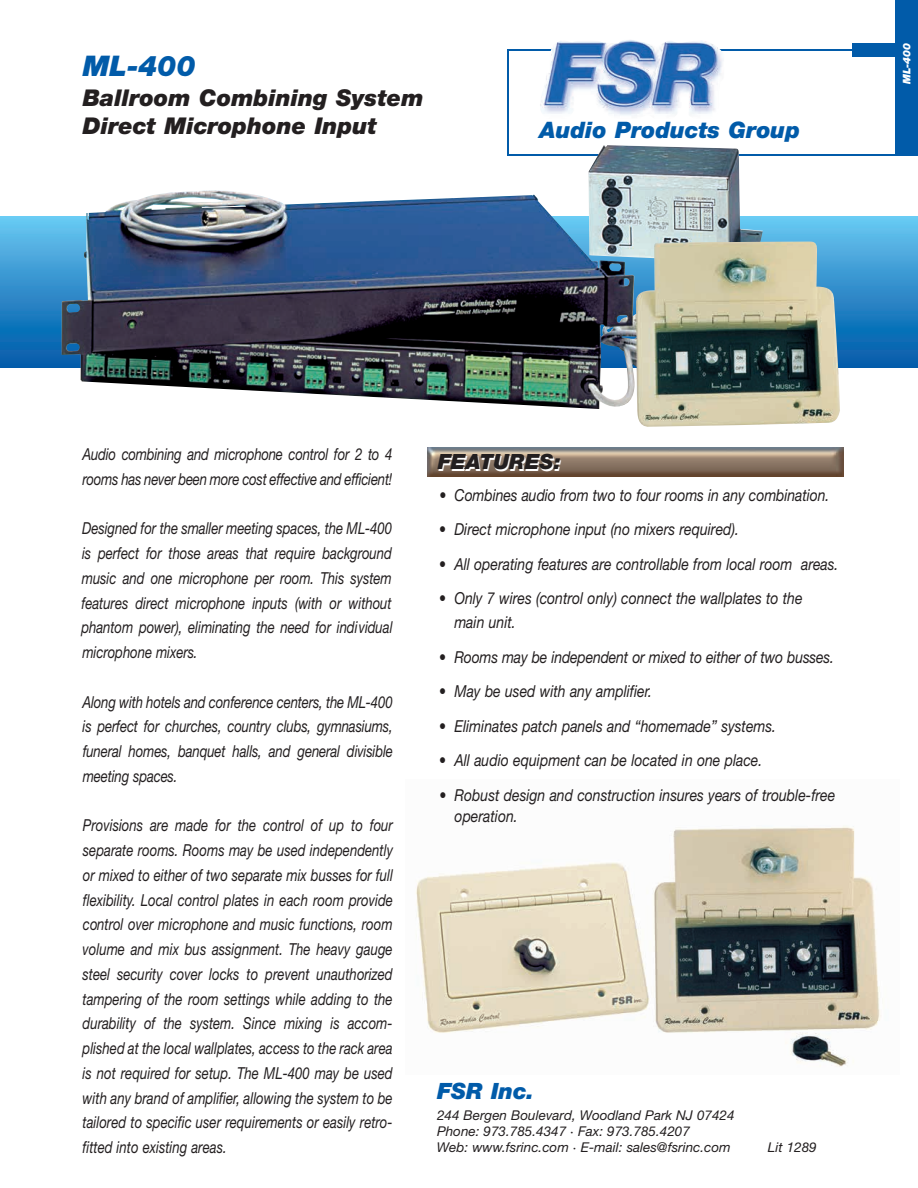
<style>
.page{position:relative;width:918px;height:1188px;background:#fff}
.page>*{position:absolute;margin:0;border:0;box-sizing:border-box;transform-origin:0 0}
.t1{font:italic 900 28.5px "Helvetica Neue";color:#015ba9}
.t2{font:italic 900 23.1px/27.8px "Helvetica Neue";color:#231f20}
.t3{font:italic 900 22.65px "Helvetica Neue";color:#015ba9}
.t4{font:italic 900 22.5px "Helvetica Neue";color:#015ba9}
.t5{font:italic 900 21px "Helvetica Neue";color:#231f20}
.t6{font:italic 16.5px/24.8px "Helvetica Neue";color:#231f20;text-align:justify;scale:.8 1}
.t7{font:italic 16.5px/24px "Helvetica Neue";color:#231f20;scale:.85 1}
.t8{font:italic 13.5px/16.2px "Helvetica Neue";color:#231f20}
.t9{font:italic 900 10.5px "Helvetica Neue";color:#fff}
</style>
<div class="page">
<hr style="left:507px;top:154px;width:411px;height:2px;background:#015ba9">
<img style="left:416px;top:826px;width:465px;height:241px">
<svg style="left:0;top:217px;width:918px;height:150px;background:#308ecb"></svg>
<img style="left:589px;top:145px;width:151px;height:45px">
<hr style="left:507px;top:50px;width:354px;height:1px;background:#015ba9">
<div style="left:852px;top:43px;width:45px;height:14px;background:#015ba9"></div>
<img style="left:540px;top:40px;width:188px;height:76px">
<hr style="left:507px;top:50px;width:1px;height:105px;background:#015ba9">
<div style="left:896px;top:0;width:22px;height:155px;background:#015ba9"></div>
<img style="left:427px;top:448px;width:416px;height:28px">
<img style="left:62px;top:190px;width:778px;height:237px">
<h1 class="t1" style="left:83px;top:56px;width:114px">ML-400</h1>
<h2 class="t2" style="left:83px;top:86px;width:342px">Ballroom Combining System<br>Direct Microphone Input</h2>
<h3 class="t3" style="left:539px;top:121px;width:262px">Audio Products Group</h3>
<p class="t9" style="left:903px;top:84px;width:43px;rotate:-90deg">ML-400</p>
<p class="t6" style="left:82px;top:444px;width:389px">Audio combining and microphone control for 2 to 4 rooms has never been more cost effective and efficient!</p>
<p class="t6" style="left:82px;top:518px;width:390px">Designed for the smaller meeting spaces, the ML-400 is perfect for those areas that require background music and one microphone per room. This system features direct microphone inputs (with or without phantom power), eliminating the need for individual microphone mixers.</p>
<p class="t6" style="left:82px;top:691px;width:390px">Along with hotels and conference centers, the ML-400 is perfect for churches, country clubs, gymnasiums, funeral homes, banquet halls, and general divisible meeting spaces.</p>
<p class="t6" style="left:82px;top:815px;width:390px">Provisions are made for the control of up to four separate rooms. Rooms may be used independently or mixed to either of two separate mix busses for full flexibility. Local control plates in each room provide control over microphone and music functions, room volume and mix bus assignment. The heavy gauge steel security cover locks to prevent unauthorized tampering of the room settings while adding to the durability of the system. Since mixing is accom&shy;plished at the local wallplates, access to the rack area is not required for setup. The ML-400 may be used with any brand of amplifier, allowing the system to be tailored to specific user requirements or easily retro&shy;fitted into existing areas.</p>
<p class="t5" style="left:438px;top:454px;width:124px">FEATURES:</p>
<p class="t7" style="left:439px;top:485px;width:460px">• Combines audio from two to four rooms in any combination.</p>
<p class="t7" style="left:439px;top:519px;width:354px">• Direct microphone input (no mixers required).</p>
<p class="t7" style="left:439px;top:554px;width:471px">• All operating features are controllable from local room areas.</p>
<p class="t7" style="left:454px;top:588px;width:411px;text-indent:-15px">• Only 7 wires (control only) connect the wallplates to the main unit.</p>
<p class="t7" style="left:439px;top:647px;width:466px">• Rooms may be independent or mixed to either of two busses.</p>
<p class="t7" style="left:439px;top:681px;width:252px">• May be used with any amplifier.</p>
<p class="t7" style="left:439px;top:716px;width:398px">• Eliminates patch panels and “homemade” systems.</p>
<p class="t7" style="left:439px;top:750px;width:382px">• All audio equipment can be located in one place.</p>
<p class="t7" style="left:455px;top:786px;width:449px;line-height:21px;text-indent:-15px">• Robust design and construction insures years of trouble-free operation.</p>
<h3 class="t4" style="left:437px;top:1083px;width:99px">FSR Inc.</h3>
<p class="t8" style="left:437px;top:1108px;width:299px">244 Bergen Boulevard, Woodland Park NJ 07424<br>Phone: 973.785.4347 · Fax: 973.785.4207<br>Web: www.fsrinc.com · E-mail: sales@fsrinc.com</p>
<p class="t8" style="left:768px;top:1141px;width:50px">Lit 1289</p>
</div>
